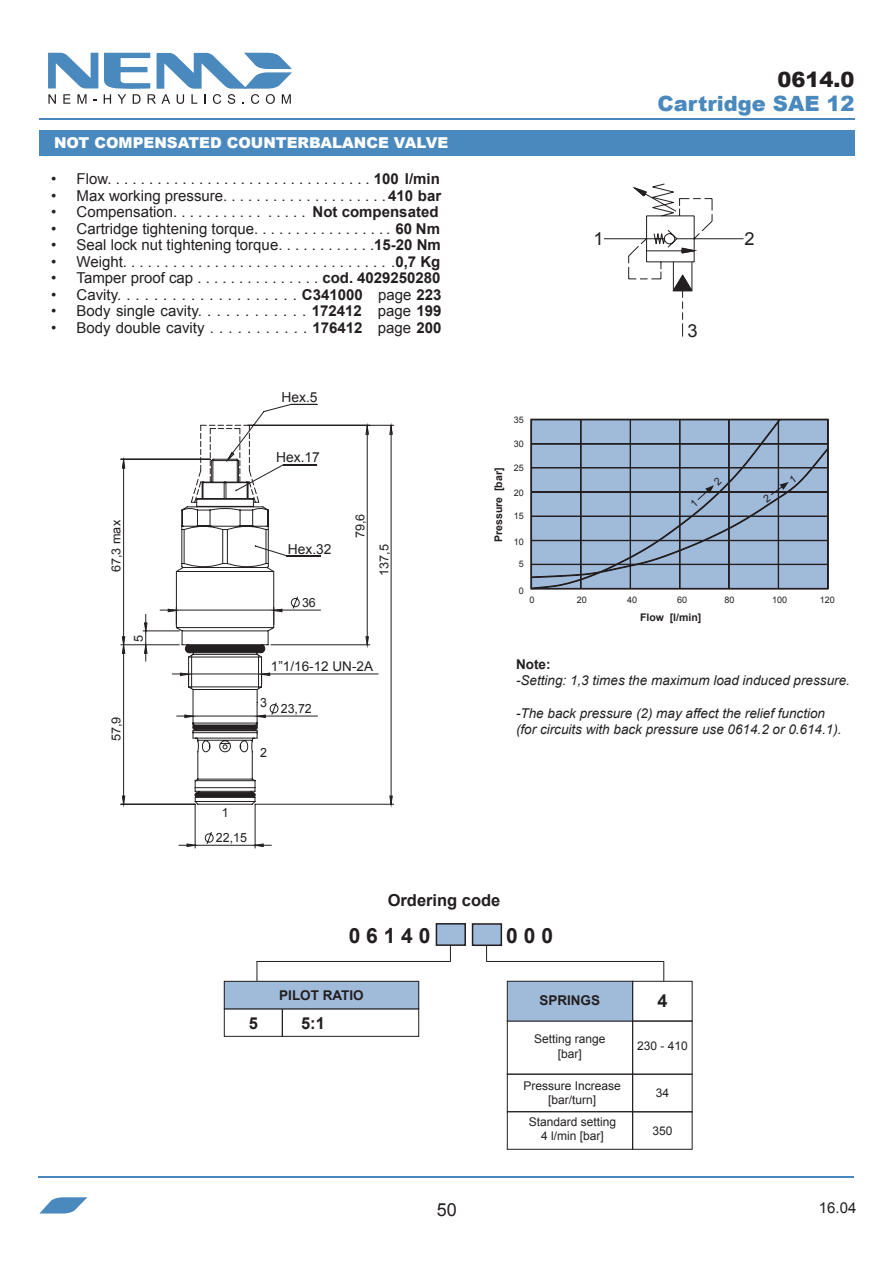
<style>
.page{position:relative;width:893px;height:1263px;background:#fff}
.page>*{position:absolute;margin:0;border:0;box-sizing:border-box;transform-origin:0 0}
.t1{font:900 21px "Arial";color:#4a89be}
.t2{font:700 21px "Arial";color:#231f20}
.t3{font:900 21px "Arial";color:#231f20}
.t4{font:18px "Arial";color:#231f20}
.t5{font:700 18px "Arial";color:#231f20}
.t6{font:700 16.5px "Arial";color:#231f20}
.t7{font:15px "Arial";color:#231f20}
.t8{font:900 15px "Arial";color:#fff}
.t9{font:13.8px "Arial";color:#231f20}
.t10{font:italic 13.5px/16.2px "Arial";color:#231f20}
.t11{font:700 13.5px "Arial";color:#231f20}
.t12{font:13.5px "Arial";color:#231f20}
.t13{font:12.6px "Arial";color:#231f20}
.t14{font:12.45px "Arial";color:#231f20}
.t15{font:12px/14.4px "Arial";color:#231f20;text-align:center}
.t16{font:700 10.5px "Arial";color:#231f20}
.t17{font:9px "Arial";color:#231f20}
.s1{font-weight:700}
</style>
<div class="page">
<hr style="left:39px;top:1177px;width:815px;height:1px;background:#4a89be">
<hr style="left:39px;top:119px;width:815px;height:1px;background:#4a89be">
<svg style="left:40px;top:1197px;width:47px;height:16px"></svg>
<svg style="left:48px;top:53px;width:50px;height:35px"></svg>
<svg style="left:48px;top:94px;width:8px;height:10px"></svg>
<svg style="left:63px;top:94px;width:7px;height:10px"></svg>
<svg style="left:77px;top:94px;width:9px;height:10px"></svg>
<svg style="left:104px;top:53px;width:188px;height:51px"></svg>
<div style="left:39px;top:131px;width:816px;height:25px;background:#4a89be"></div>
<div style="left:473px;top:924px;width:28px;height:21px;background:#a0bada"></div>
<div style="left:472px;top:923px;width:30px;height:23px;border:2px solid #231f20"></div>
<div style="left:436px;top:924px;width:29px;height:21px;background:#a0bada"></div>
<div style="left:436px;top:923px;width:30px;height:23px;border:2px solid #231f20"></div>
<svg style="left:486px;top:945px;width:1px;height:16px"></svg>
<svg style="left:450px;top:945px;width:1px;height:17px"></svg>
<svg style="left:257px;top:962px;width:1px;height:19px"></svg>
<hr style="left:257px;top:961px;width:193px;height:1px;background:#231f20">
<div style="left:224px;top:1008px;width:59px;height:29px;border:1px solid #231f20"></div>
<div style="left:282px;top:1008px;width:137px;height:29px;border:1px solid #231f20"></div>
<div style="left:224px;top:981px;width:195px;height:28px;background:#a0bada"></div>
<div style="left:224px;top:981px;width:195px;height:28px;border:1px solid #231f20"></div>
<div style="left:507px;top:1074px;width:126px;height:38px;border:1px solid #231f20"></div>
<div style="left:507px;top:1111px;width:126px;height:39px;border:1px solid #231f20"></div>
<div style="left:507px;top:981px;width:125px;height:40px;background:#a0bada"></div>
<div style="left:507px;top:981px;width:126px;height:40px;border:1px solid #231f20"></div>
<div style="left:632px;top:1074px;width:60px;height:38px;border:1px solid #231f20"></div>
<div style="left:632px;top:1111px;width:60px;height:39px;border:1px solid #231f20"></div>
<svg style="left:632px;top:961px;width:61px;height:61px"></svg>
<hr style="left:486px;top:961px;width:178px;height:1px;background:#231f20">
<div style="left:531px;top:419px;width:297px;height:1px;border:1px solid #231f20"></div>
<div style="left:531px;top:419px;width:1px;height:170px;border:1px solid #231f20"></div>
<div style="left:531px;top:588px;width:297px;height:1px;border:1px solid #231f20"></div>
<svg style="left:604px;top:183px;width:140px;height:154px"></svg>
<svg style="left:123px;top:403px;width:272px;height:445px"></svg>
<svg style="left:187px;top:831px;width:76px;height:16px"></svg>
<svg style="left:120px;top:425px;width:272px;height:380px"></svg>
<svg style="left:532px;top:420px;width:297px;height:169px;background:#91a7c4"></svg>
<h1 class="t3" style="left:778px;top:64px;width:79px">0614.0</h1>
<p class="t8" style="left:54px;top:132px;width:102px">NOT COMPENSATE</p>
<p class="t8" style="left:210px;top:132px;width:66px">D COUNTE</p>
<p class="t8" style="left:298px;top:132px;width:58px">RBALANCE</p>
<p class="t8" style="left:394px;top:132px;width:54px">VALVE</p>
<p class="t7" style="left:51px;top:169px;width:390px">• Flow................................<span class="s1">100 l/min</span></p>
<p class="t7" style="left:51px;top:186px;width:392px">• Maxworkingpressure....................<span class="s1">410 bar</span></p>
<p class="t7" style="left:51px;top:202px;width:389px">• Compensation. . . . . . . . . . . . . . . . <span class="s1">Not compensated</span></p>
<p class="t7" style="left:51px;top:219px;width:390px">• Cartridge tightening torque. . . . . . . . . . . . . . . . . <span class="s1">60 Nm</span></p>
<p class="t7" style="left:51px;top:235px;width:391px">• Seal lock nut tightening torque. . . . . . . . . . . .<span class="s1">15-20 Nm</span></p>
<p class="t7" style="left:51px;top:252px;width:391px">• Weight.................................<span class="s1">0,7 Kg</span></p>
<p class="t7" style="left:51px;top:268px;width:391px">• Tamper proof cap . . . . . . . . . . . . . . . <span class="s1">cod. 4029250280</span></p>
<p class="t7" style="left:51px;top:285px;width:392px">• Cavity....................<span class="s1">C341000</span> page <span class="s1">223</span></p>
<p class="t7" style="left:51px;top:301px;width:392px">• Body single cavity. . . . . . . . . . . . <span class="s1">172412</span> page <span class="s1">199</span></p>
<p class="t7" style="left:51px;top:318px;width:392px">• Body double cavity . . . . . . . . . . . <span class="s1">176412</span> page <span class="s1">200</span></p>
<h1 class="t1" style="left:658px;top:88px;width:199px">CARTRIDGE SAE 12</h1>
<p class="t4" style="left:593px;top:227px;width:12px">1</p>
<p class="t4" style="left:744px;top:227px;width:12px">2</p>
<p class="t4" style="left:687px;top:319px;width:12px">3</p>
<p class="t14" style="left:108px;top:572px;width:54px;rotate:-90deg">67,3 max</p>
<p class="t14" style="left:130px;top:642px;width:9px;rotate:-90deg">5</p>
<p class="t14" style="left:108px;top:741px;width:26px;rotate:-90deg">57,9</p>
<p class="t9" style="left:281px;top:388px;width:38px">Hex.5</p>
<p class="t9" style="left:276px;top:448px;width:45px">Hex.17</p>
<p class="t9" style="left:288px;top:540px;width:45px">Hex.32</p>
<p class="t13" style="left:302px;top:594px;width:15px">36</p>
<p class="t14" style="left:352px;top:538px;width:26px;rotate:-90deg">79,6</p>
<p class="t14" style="left:376px;top:576px;width:33px;rotate:-90deg">137,5</p>
<p class="t12" style="left:271px;top:657px;width:104px">1”1/16-12 UN-2A</p>
<p class="t13" style="left:260px;top:694px;width:8px">3</p>
<p class="t13" style="left:260px;top:744px;width:8px">2</p>
<p class="t13" style="left:281px;top:700px;width:33px">23,72</p>
<p class="t16" style="left:492px;top:542px;width:76px;rotate:-90deg">Pressure [bar]</p>
<p class="t17" style="left:514px;top:414px;width:12px">35</p>
<p class="t17" style="left:514px;top:438px;width:12px">30</p>
<p class="t17" style="left:514px;top:462px;width:12px">25</p>
<p class="t17" style="left:514px;top:487px;width:12px">20</p>
<p class="t17" style="left:514px;top:510px;width:12px">15</p>
<p class="t17" style="left:514px;top:535px;width:12px">10</p>
<p class="t17" style="left:519px;top:558px;width:7px">5</p>
<p class="t17" style="left:519px;top:585px;width:7px">0</p>
<p class="t17" style="left:529px;top:594px;width:7px">0</p>
<p class="t17" style="left:577px;top:594px;width:12px">20</p>
<p class="t17" style="left:627px;top:594px;width:12px">40</p>
<p class="t17" style="left:677px;top:594px;width:12px">60</p>
<p class="t17" style="left:725px;top:594px;width:12px">80</p>
<p class="t17" style="left:772px;top:594px;width:17px">100</p>
<p class="t17" style="left:820px;top:594px;width:17px">120</p>
<p class="t16" style="left:640px;top:610px;width:63px">Flow [l/min]</p>
<p class="t11" style="left:516px;top:655px;width:36px">Note:</p>
<p class="t10" style="left:516px;top:672px;width:335px">-Setting: 1,3 times the maximum load induced pressure.</p>
<p class="t10" style="left:516px;top:705px;width:327px">-The back pressure (2) may affect the relief function (for circuits with back pressure use 0614.2 or 0.614.1).</p>
<p class="t13" style="left:222px;top:804px;width:8px">1</p>
<p class="t13" style="left:216px;top:830px;width:33px">22,15</p>
<p class="t6" style="left:388px;top:890px;width:114px">Ordering code</p>
<h1 class="t2" style="left:349px;top:922px;width:83px">0 6 1 4 0</h1>
<h1 class="t2" style="left:506px;top:922px;width:48px">0 0 0</h1>
<p class="t11" style="left:279px;top:986px;width:86px">PILOT RATIO</p>
<p class="t6" style="left:249px;top:1012px;width:11px">5</p>
<p class="t6" style="left:301px;top:1012px;width:25px">5:1</p>
<p class="t11" style="left:539px;top:991px;width:62px">SPRINGS</p>
<p class="t15" style="left:534px;top:1032px;width:73px">Setting range [bar]</p>
<p class="t15" style="left:523px;top:1079px;width:99px">Pressure Increase [bar/turn]</p>
<p class="t15" style="left:529px;top:1115px;width:89px">Standard setting<br>4 l/min [bar]</p>
<p class="t5" style="left:657px;top:989px;width:12px">4</p>
<p class="t15" style="left:637px;top:1038px;width:52px">230 - 410</p>
<p class="t15" style="left:656px;top:1086px;width:15px">34</p>
<p class="t15" style="left:652px;top:1123px;width:22px">350</p>
<p class="t4" style="left:437px;top:1197px;width:22px">50</p>
<p class="t7" style="left:819px;top:1198px;width:39px">16.04</p>
</div>
